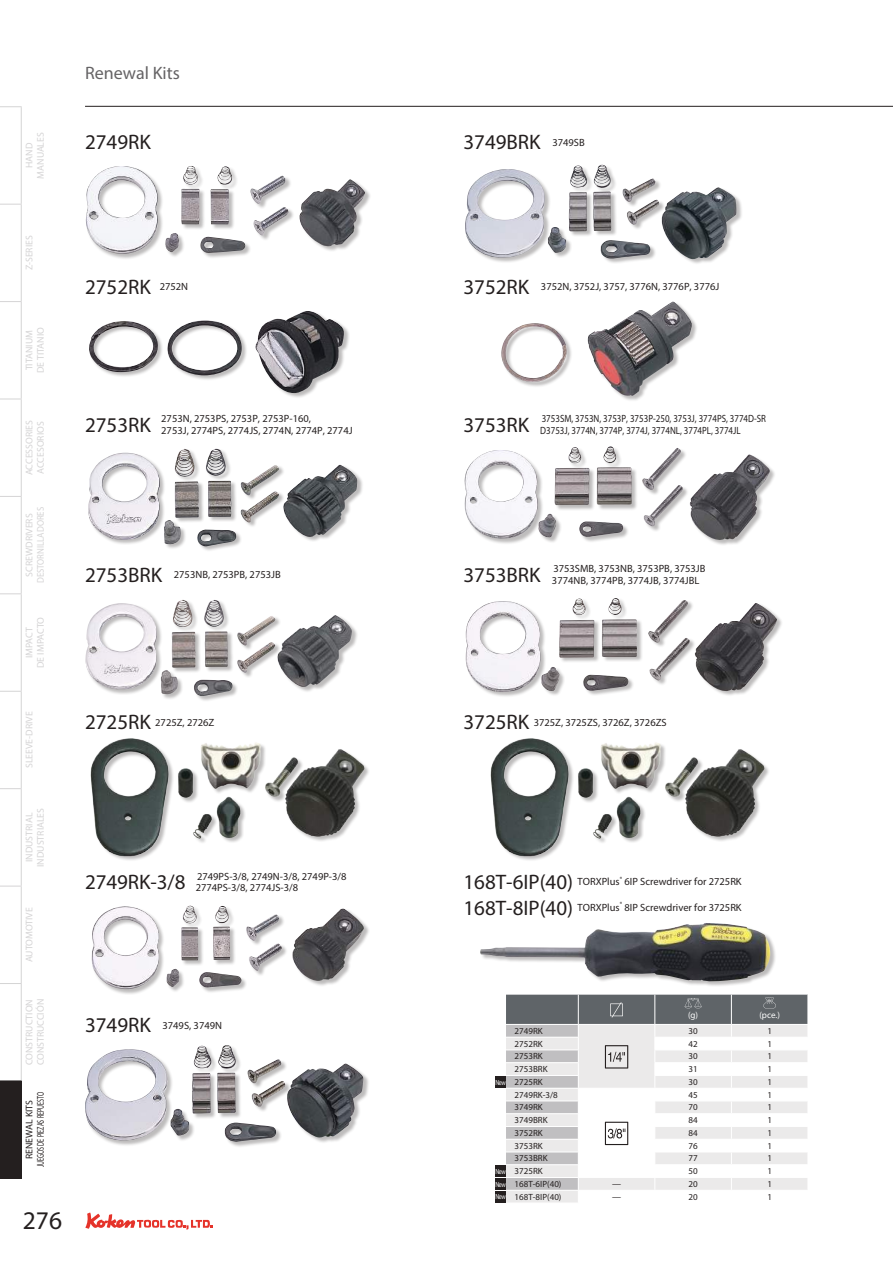
<style>
.page{position:relative;width:893px;height:1263px;background:#fff}
.page>*{position:absolute;margin:0;border:0;box-sizing:border-box;transform-origin:0 0}
.t1{font:25.5px "Myriad Pro";color:#241f1f}
.t2{font:21px "Myriad Pro";color:#241f1f}
.t3{font:18px "Myriad Pro";color:#656365}
.t4{font:10.5px/11.6px "Myriad Pro";color:#241f1f}
.t5{font:10.5px/11.6px "Myriad Pro";color:#241f1f;scale:.85 1}
.t6{font:9.75px/11.2px "Myriad Pro";color:#d5d4d5;text-align:center}
.t7{font:9.75px/11.2px "Myriad Pro";color:#241f1f;text-align:center}
.t8{font:9px "Myriad Pro";color:#241f1f}
.t9{font:9px "Myriad Pro";color:#fff}
.t10{font:7.5px/12.8px "Myriad Pro";letter-spacing:-.055em;color:#fff;text-align:justify;scale:.8 1}
.t11{font:6.15px "Myriad Pro";color:#241f1f}
.s1{font-size:21px}
</style>
<div class="page">
<div style="left:89px;top:311px;width:261px;height:88px;background:#241f1f;opacity:.3"></div>
<img style="left:89px;top:311px;width:255px;height:82px">
<div style="left:465px;top:165px;width:278px;height:100px;background:#241f1f;opacity:.3"></div>
<img style="left:594px;top:165px;width:17px;height:23px">
<div style="left:85px;top:1045px;width:285px;height:103px;background:#241f1f;opacity:.3"></div>
<img style="left:218px;top:1045px;width:18px;height:24px">
<div style="left:92px;top:906px;width:278px;height:89px;background:#241f1f;opacity:.3"></div>
<img style="left:183px;top:905px;width:46px;height:18px">
<div style="left:86px;top:599px;width:272px;height:103px;background:#241f1f;opacity:.3"></div>
<img style="left:173px;top:600px;width:41px;height:28px">
<div style="left:89px;top:449px;width:275px;height:103px;background:#241f1f;opacity:.3"></div>
<img style="left:175px;top:449px;width:51px;height:29px">
<div style="left:86px;top:166px;width:285px;height:94px;background:#241f1f;opacity:.3"></div>
<img style="left:85px;top:166px;width:114px;height:88px">
<div style="left:502px;top:302px;width:196px;height:99px;background:#241f1f;opacity:.3"></div>
<img style="left:501px;top:302px;width:191px;height:94px">
<div style="left:466px;top:598px;width:317px;height:100px;background:#241f1f;opacity:.3"></div>
<img style="left:572px;top:598px;width:50px;height:17px">
<div style="left:465px;top:447px;width:311px;height:99px;background:#241f1f;opacity:.3"></div>
<img style="left:568px;top:446px;width:108px;height:33px">
<svg style="left:506px;top:995px;width:302px;height:208px"></svg>
<div style="left:495px;top:1076px;width:11px;height:12px;background:#241f1f"></div>
<div style="left:495px;top:1165px;width:11px;height:12px;background:#241f1f"></div>
<div style="left:495px;top:1178px;width:11px;height:12px;background:#241f1f"></div>
<div style="left:495px;top:1191px;width:11px;height:12px;background:#241f1f"></div>
<img style="left:490px;top:738px;width:279px;height:122px">
<img style="left:90px;top:738px;width:279px;height:122px">
<div style="left:481px;top:923px;width:296px;height:64px;background:#241f1f;opacity:.3"></div>
<img style="left:480px;top:923px;width:290px;height:59px">
<hr style="left:85px;top:106px;width:808px;height:1px;background:#241f1f">
<svg style="left:85px;top:1212px;width:128px;height:17px"></svg>
<div style="left:0;top:1081px;width:21px;height:97px;background:#241f1f"></div>
<hr style="left:21px;top:302px;width:1px;height:97px;background:#d5d4d5">
<hr style="left:21px;top:497px;width:1px;height:96px;background:#d5d4d5">
<hr style="left:21px;top:789px;width:1px;height:97px;background:#d5d4d5">
<svg style="left:0;top:106px;width:22px;height:1px"></svg>
<hr style="left:21px;top:107px;width:1px;height:97px;background:#d5d4d5">
<svg style="left:0;top:204px;width:22px;height:1px"></svg>
<hr style="left:21px;top:205px;width:1px;height:96px;background:#d5d4d5">
<svg style="left:0;top:301px;width:22px;height:1px"></svg>
<svg style="left:0;top:399px;width:21px;height:1px"></svg>
<hr style="left:21px;top:399px;width:1px;height:97px;background:#d5d4d5">
<svg style="left:0;top:496px;width:22px;height:1px"></svg>
<svg style="left:0;top:593px;width:22px;height:1px"></svg>
<hr style="left:21px;top:594px;width:1px;height:97px;background:#d5d4d5">
<svg style="left:0;top:691px;width:22px;height:1px"></svg>
<hr style="left:21px;top:692px;width:1px;height:96px;background:#d5d4d5">
<svg style="left:0;top:788px;width:22px;height:1px"></svg>
<svg style="left:0;top:886px;width:21px;height:1px"></svg>
<hr style="left:21px;top:886px;width:1px;height:97px;background:#d5d4d5">
<svg style="left:0;top:983px;width:22px;height:1px"></svg>
<hr style="left:21px;top:984px;width:1px;height:96px;background:#d5d4d5">
<svg style="left:0;top:1080px;width:22px;height:1px"></svg>
<hr style="left:21px;top:1081px;width:1px;height:97px;background:#241f1f">
<svg style="left:0;top:1178px;width:22px;height:1px"></svg>
<p class="t6" style="left:24px;top:179px;width:48px;rotate:-90deg">HAND<br>MANUALES</p>
<p class="t6" style="left:24px;top:270px;width:36px;rotate:-90deg">Z-SERIES</p>
<p class="t6" style="left:24px;top:373px;width:47px;text-align:left;rotate:-90deg">TITANIUM<br>DE TITANIO</p>
<p class="t6" style="left:24px;top:475px;width:57px;text-align:left;rotate:-90deg">ACCESSORIES<br>ACCESORIOS</p>
<p class="t6" style="left:24px;top:583px;width:78px;rotate:-90deg">SCREWDRIVERS<br>DESTORNILLADORES</p>
<p class="t6" style="left:24px;top:668px;width:52px;rotate:-90deg">IMPACT<br>DE IMPACTO</p>
<p class="t6" style="left:24px;top:768px;width:58px;rotate:-90deg">SLEEVE-DRIVE</p>
<p class="t6" style="left:24px;top:867px;width:60px;rotate:-90deg">INDUSTRIAL<br>INDUSTRIALES</p>
<p class="t6" style="left:24px;top:962px;width:57px;rotate:-90deg">AUTOMOTIVE</p>
<p class="t6" style="left:24px;top:1065px;width:68px;text-align:left;rotate:-90deg">CONSTRUCTION<br>CONSTRUCCIÓN</p>
<p class="t7" style="left:24px;top:1167px;width:76px;rotate:-90deg">RENEWAL KITS<br>JUEGOS DE PIEZAS REPUESTO</p>
<h1 class="t1" style="left:23px;top:1205px;width:41px">276</h1>
<h3 class="t3" style="left:85px;top:62px;width:96px">Renewal Kits</h3>
<h2 class="t2" style="left:85px;top:129px;width:67px">2749RK</h2>
<h2 class="t2" style="left:463px;top:129px;width:123px">3749BRK <sup>3749SB</sup></h2>
<h2 class="t2" style="left:85px;top:274px;width:105px">2752RK <sup>2752N</sup></h2>
<p class="t4" style="left:463px;top:281px;width:257px"><span class="s1">3752RK</span> 3752N, 3752J, 3757, 3776N, 3776P, 3776J</p>
<p class="t4" style="left:161px;top:413px;width:193px;text-indent:-76px"><span class="s1">2753RK</span> 2753N, 2753PS, 2753P, 2753P-160,<br>2753J, 2774PS, 2774JS, 2774N, 2774P, 2774J</p>
<p class="t4" style="left:85px;top:568px;width:197px"><span class="s1">2753BRK</span> 2753NB, 2753PB, 2753JB</p>
<p class="t5" style="left:540px;top:413px;width:267px;text-indent:-77px"><span class="s1">3753RK</span> 3753SM, 3753N, 3753P, 3753P-250, 3753J, 3774PS, 3774D-SR<br>D3753J, 3774N, 3774P, 3774J, 3774NL, 3774PL, 3774JL</p>
<p class="t4" style="left:552px;top:563px;width:155px;text-indent:-88px"><span class="s1">3753BRK</span> 3753SMB, 3753NB, 3753PB, 3753JB<br>3774NB, 3774PB, 3774JB, 3774JBL</p>
<p class="t4" style="left:85px;top:716px;width:131px"><span class="s1">2725RK</span> 2725Z, 2726Z</p>
<p class="t4" style="left:534px;top:716px;width:134px">3725Z, 3725ZS, 3726Z, 3726ZS</p>
<h2 class="t2" style="left:463px;top:709px;width:67px">3725RK</h2>
<p class="t4" style="left:196px;top:870px;width:152px;text-indent:-111px"><span class="s1">2749RK-3/8</span> 2749PS-3/8, 2749N-3/8, 2749P-3/8<br>2774PS-3/8, 2774JS-3/8</p>
<p class="t4" style="left:85px;top:1019px;width:139px"><span class="s1">3749RK</span> 3749S, 3749N</p>
<h2 class="t2" style="left:463px;top:869px;width:158px">168T-6IP(40) <sup>TORXPlus</sup></h2>
<p class="t11" style="left:620px;top:875px;width:4px">®</p>
<p class="t4" style="left:624px;top:876px;width:119px">6IP Screwdriver for 2725RK</p>
<h2 class="t2" style="left:463px;top:894px;width:158px">168T-8IP(40) <sup>TORXPlus</sup></h2>
<p class="t11" style="left:620px;top:900px;width:4px">®</p>
<p class="t4" style="left:624px;top:901px;width:119px">8IP Screwdriver for 3725RK</p>
<p class="t10" style="left:495px;top:1075px;width:15px">New</p>
<p class="t10" style="left:495px;top:1165px;width:15px">New New New</p>
<p class="t9" style="left:688px;top:1009px;width:12px">(g)</p>
<p class="t9" style="left:759px;top:1009px;width:22px">(pce.)</p>
<p class="t8" style="left:514px;top:1025px;width:30px">2749RK</p>
<p class="t8" style="left:688px;top:1025px;width:11px">30</p>
<p class="t8" style="left:767px;top:1025px;width:6px">1</p>
<p class="t8" style="left:514px;top:1038px;width:30px">2752RK</p>
<p class="t8" style="left:688px;top:1038px;width:11px">42</p>
<p class="t8" style="left:767px;top:1038px;width:6px">1</p>
<p class="t8" style="left:514px;top:1051px;width:30px">2753RK</p>
<p class="t8" style="left:688px;top:1051px;width:11px">30</p>
<p class="t8" style="left:767px;top:1051px;width:6px">1</p>
<p class="t8" style="left:514px;top:1063px;width:35px">2753BRK</p>
<p class="t8" style="left:688px;top:1063px;width:11px">31</p>
<p class="t8" style="left:767px;top:1063px;width:6px">1</p>
<p class="t8" style="left:514px;top:1076px;width:30px">2725RK</p>
<p class="t8" style="left:688px;top:1076px;width:11px">30</p>
<p class="t8" style="left:767px;top:1076px;width:6px">1</p>
<p class="t8" style="left:514px;top:1089px;width:45px">2749RK-3/8</p>
<p class="t8" style="left:688px;top:1089px;width:11px">45</p>
<p class="t8" style="left:767px;top:1089px;width:6px">1</p>
<p class="t8" style="left:514px;top:1102px;width:30px">3749RK</p>
<p class="t8" style="left:688px;top:1102px;width:11px">70</p>
<p class="t8" style="left:767px;top:1102px;width:6px">1</p>
<p class="t8" style="left:514px;top:1114px;width:35px">3749BRK</p>
<p class="t8" style="left:688px;top:1114px;width:11px">84</p>
<p class="t8" style="left:767px;top:1114px;width:6px">1</p>
<p class="t8" style="left:514px;top:1127px;width:30px">3752RK</p>
<p class="t8" style="left:688px;top:1127px;width:11px">84</p>
<p class="t8" style="left:767px;top:1127px;width:6px">1</p>
<p class="t8" style="left:514px;top:1140px;width:30px">3753RK</p>
<p class="t8" style="left:688px;top:1140px;width:11px">76</p>
<p class="t8" style="left:767px;top:1140px;width:6px">1</p>
<p class="t8" style="left:514px;top:1153px;width:35px">3753BRK</p>
<p class="t8" style="left:688px;top:1153px;width:11px">77</p>
<p class="t8" style="left:767px;top:1153px;width:6px">1</p>
<p class="t8" style="left:514px;top:1165px;width:30px">3725RK</p>
<p class="t8" style="left:688px;top:1165px;width:11px">50</p>
<p class="t8" style="left:767px;top:1165px;width:6px">1</p>
<p class="t8" style="left:514px;top:1178px;width:48px">168T-6IP(40)</p>
<p class="t8" style="left:612px;top:1178px;width:10px">—</p>
<p class="t8" style="left:688px;top:1178px;width:11px">20</p>
<p class="t8" style="left:767px;top:1178px;width:6px">1</p>
<p class="t8" style="left:514px;top:1191px;width:48px">168T-8IP(40)</p>
<p class="t8" style="left:612px;top:1191px;width:10px">—</p>
<p class="t8" style="left:688px;top:1191px;width:11px">20</p>
<p class="t8" style="left:767px;top:1191px;width:6px">1</p>
</div>
